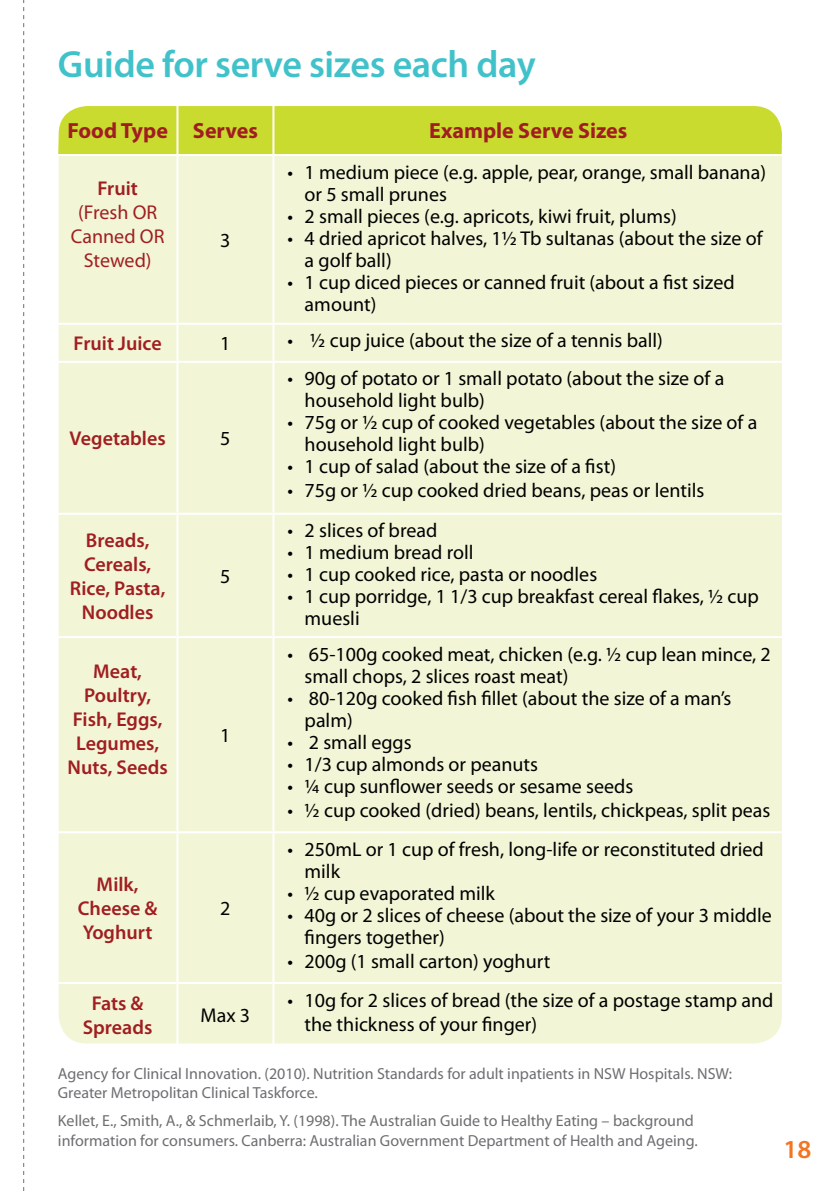
<style>
.page{position:relative;width:840px;height:1191px;background:#fff}
.page>*{position:absolute;margin:0;border:0;box-sizing:border-box;transform-origin:0 0}
.t1{font:600 38px "Myriad Pro";letter-spacing:-.01em;color:#41c2ca}
.t2{font:600 26px "Myriad Pro";color:#f47421}
.t3{font:700 22px "Myriad Pro";color:#a01e21}
.t4{font:20px/22px "Myriad Pro";color:#000}
.t5{font:600 20px/24px "Myriad Pro";color:#a01e21;text-align:center}
.t6{font:20px/24px "Myriad Pro";color:#a01e21;text-align:center}
.t7{font:16px/19.2px "Myriad Pro";color:#6d6e71}
</style>
<div class="page">
<div style="left:59px;top:125px;width:722px;height:918px;background:#f2f6d6;border-radius:28px"></div>
<div style="left:58px;top:106px;width:723px;height:48px;background:#cadb2f"></div>
<hr style="left:176px;top:105px;width:2px;height:49px;background:#fff">
<hr style="left:272px;top:105px;width:2px;height:49px;background:#fff">
<hr style="left:58px;top:154px;width:119px;height:2px;background:#fff">
<hr style="left:177px;top:154px;width:96px;height:2px;background:#fff">
<hr style="left:176px;top:156px;width:2px;height:167px;background:#fff">
<hr style="left:273px;top:154px;width:509px;height:2px;background:#fff">
<hr style="left:272px;top:156px;width:2px;height:167px;background:#fff">
<hr style="left:58px;top:323px;width:119px;height:2px;background:#fff">
<hr style="left:177px;top:323px;width:96px;height:2px;background:#fff">
<hr style="left:176px;top:325px;width:2px;height:36px;background:#fff">
<hr style="left:273px;top:323px;width:509px;height:2px;background:#fff">
<hr style="left:272px;top:325px;width:2px;height:36px;background:#fff">
<hr style="left:58px;top:361px;width:119px;height:2px;background:#fff">
<hr style="left:177px;top:361px;width:96px;height:2px;background:#fff">
<hr style="left:176px;top:363px;width:2px;height:150px;background:#fff">
<hr style="left:273px;top:361px;width:509px;height:2px;background:#fff">
<hr style="left:272px;top:363px;width:2px;height:150px;background:#fff">
<hr style="left:58px;top:513px;width:119px;height:2px;background:#fff">
<hr style="left:177px;top:513px;width:96px;height:2px;background:#fff">
<hr style="left:176px;top:515px;width:2px;height:121px;background:#fff">
<hr style="left:273px;top:513px;width:509px;height:2px;background:#fff">
<hr style="left:272px;top:515px;width:2px;height:121px;background:#fff">
<hr style="left:58px;top:636px;width:119px;height:2px;background:#fff">
<hr style="left:177px;top:636px;width:96px;height:2px;background:#fff">
<hr style="left:176px;top:638px;width:2px;height:193px;background:#fff">
<hr style="left:273px;top:636px;width:509px;height:2px;background:#fff">
<hr style="left:272px;top:638px;width:2px;height:193px;background:#fff">
<hr style="left:58px;top:831px;width:119px;height:2px;background:#fff">
<hr style="left:177px;top:831px;width:96px;height:2px;background:#fff">
<hr style="left:176px;top:833px;width:2px;height:149px;background:#fff">
<hr style="left:273px;top:831px;width:509px;height:2px;background:#fff">
<hr style="left:272px;top:833px;width:2px;height:149px;background:#fff">
<hr style="left:58px;top:982px;width:119px;height:2px;background:#fff">
<hr style="left:177px;top:982px;width:96px;height:2px;background:#fff">
<hr style="left:176px;top:984px;width:2px;height:61px;background:#fff">
<hr style="left:273px;top:982px;width:509px;height:2px;background:#fff">
<hr style="left:272px;top:984px;width:2px;height:61px;background:#fff">
<svg style="left:23px;top:0;width:1px;height:1191px"></svg>
<h1 class="t1" style="left:58px;top:40px;width:479px">Guide for serve sizes each day</h1>
<p class="t3" style="left:67px;top:116px;width:192px">Food Type Serves</p>
<p class="t3" style="left:429px;top:116px;width:199px">Example Serve Sizes</p>
<p class="t5" style="left:97px;top:175px;width:42px">Fruit</p>
<p class="t6" style="left:71px;top:200px;width:95px">(Fresh OR<br>Canned OR<br>Stewed)</p>
<p class="t4" style="left:304px;top:160px;width:462px;text-indent:-17px">• 1 medium piece (e.g. apple, pear, orange, small banana) or 5 small prunes</p>
<p class="t4" style="left:287px;top:204px;width:390px">• 2 small pieces (e.g. apricots, kiwi fruit, plums)</p>
<p class="t4" style="left:304px;top:226px;width:459px;text-indent:-17px">• 4 dried apricot halves, 1½ Tb sultanas (about the size of a golf ball)</p>
<p class="t4" style="left:304px;top:270px;width:431px;text-indent:-17px">• 1 cup diced pieces or canned fruit (about a fist sized amount)</p>
<p class="t4" style="left:220px;top:229px;width:12px">3</p>
<p class="t5" style="left:74px;top:331px;width:89px">Fruit Juice</p>
<p class="t4" style="left:220px;top:332px;width:12px">1</p>
<p class="t4" style="left:287px;top:329px;width:376px">• ½ cup juice (about the size of a tennis ball)</p>
<p class="t5" style="left:70px;top:426px;width:98px">Vegetables</p>
<p class="t4" style="left:220px;top:427px;width:12px">5</p>
<p class="t5" style="left:70px;top:528px;width:97px">Breads,<br>Cereals,<br>Rice, Pasta,<br>Noodles</p>
<p class="t5" style="left:68px;top:658px;width:101px">Meat,<br>Poultry,<br>Fish, Eggs,<br>Legumes,<br>Nuts, Seeds</p>
<p class="t5" style="left:78px;top:872px;width:81px">Milk,<br>Cheese &amp;<br>Yoghurt</p>
<p class="t4" style="left:220px;top:565px;width:12px">5</p>
<p class="t4" style="left:220px;top:724px;width:12px">1</p>
<p class="t4" style="left:220px;top:897px;width:12px">2</p>
<p class="t4" style="left:304px;top:367px;width:421px;text-indent:-17px">• 90g of potato or 1 small potato (about the size of a household light bulb)</p>
<p class="t4" style="left:304px;top:411px;width:454px;text-indent:-17px">• 75g or ½ cup of cooked vegetables (about the size of a household light bulb)</p>
<p class="t4" style="left:287px;top:455px;width:330px">• 1 cup of salad (about the size of a fist)</p>
<p class="t4" style="left:287px;top:479px;width:418px">• 75g or ½ cup cooked dried beans, peas or lentils</p>
<p class="t4" style="left:287px;top:519px;width:151px">• 2 slices of bread</p>
<p class="t4" style="left:287px;top:541px;width:187px">• 1 medium bread roll</p>
<p class="t4" style="left:287px;top:563px;width:311px">• 1 cup cooked rice, pasta or noodles</p>
<p class="t4" style="left:304px;top:585px;width:455px;text-indent:-17px">• 1 cup porridge, 1 1/3 cup breakfast cereal flakes, ½ cup muesli</p>
<p class="t4" style="left:304px;top:642px;width:467px;text-indent:-17px">• 65-100g cooked meat, chicken (e.g. ½ cup lean mince, 2 small chops, 2 slices roast meat)</p>
<p class="t4" style="left:304px;top:686px;width:428px;text-indent:-17px">• 80-120g cooked fish fillet (about the size of a man’s palm)</p>
<p class="t4" style="left:287px;top:730px;width:125px">• 2 small eggs</p>
<p class="t4" style="left:287px;top:752px;width:252px">• 1/3 cup almonds or peanuts</p>
<p class="t4" style="left:287px;top:774px;width:347px">• ¼ cup sunflower seeds or sesame seeds</p>
<p class="t4" style="left:287px;top:798px;width:484px">• ½ cup cooked (dried) beans, lentils, chickpeas, split peas</p>
<p class="t4" style="left:304px;top:837px;width:460px;text-indent:-17px">• 250mL or 1 cup of fresh, long-life or reconstituted dried milk</p>
<p class="t4" style="left:287px;top:881px;width:209px">• ½ cup evaporated milk</p>
<p class="t4" style="left:304px;top:903px;width:468px;text-indent:-17px">• 40g or 2 slices of cheese (about the size of your 3 middle fingers together)</p>
<p class="t4" style="left:287px;top:949px;width:264px">• 200g (1 small carton) yoghurt</p>
<p class="t4" style="left:304px;top:987px;width:470px;line-height:24px;text-indent:-17px">• 10g for 2 slices of bread (the size of a postage stamp and the thickness of your finger)</p>
<p class="t7" style="left:58px;top:1063px;width:675px">Agency for Clinical Innovation. (2010). Nutrition Standards for adult inpatients in NSW Hospitals. NSW:<br>Greater Metropolitan Clinical Taskforce.</p>
<p class="t7" style="left:58px;top:1110px;width:641px;line-height:20.4px">Kellet, E., Smith, A., &amp; Schmerlaib, Y. (1998). The Australian Guide to Healthy Eating – background information for consumers. Canberra: Australian Government Department of Health and Ageing.</p>
<p class="t5" style="left:83px;top:990px;width:71px">Fats &amp;<br>Spreads</p>
<p class="t4" style="left:200px;top:1003px;width:51px">Max 3</p>
<h2 class="t2" style="left:783px;top:1133px;width:29px">18</h2>
</div>
